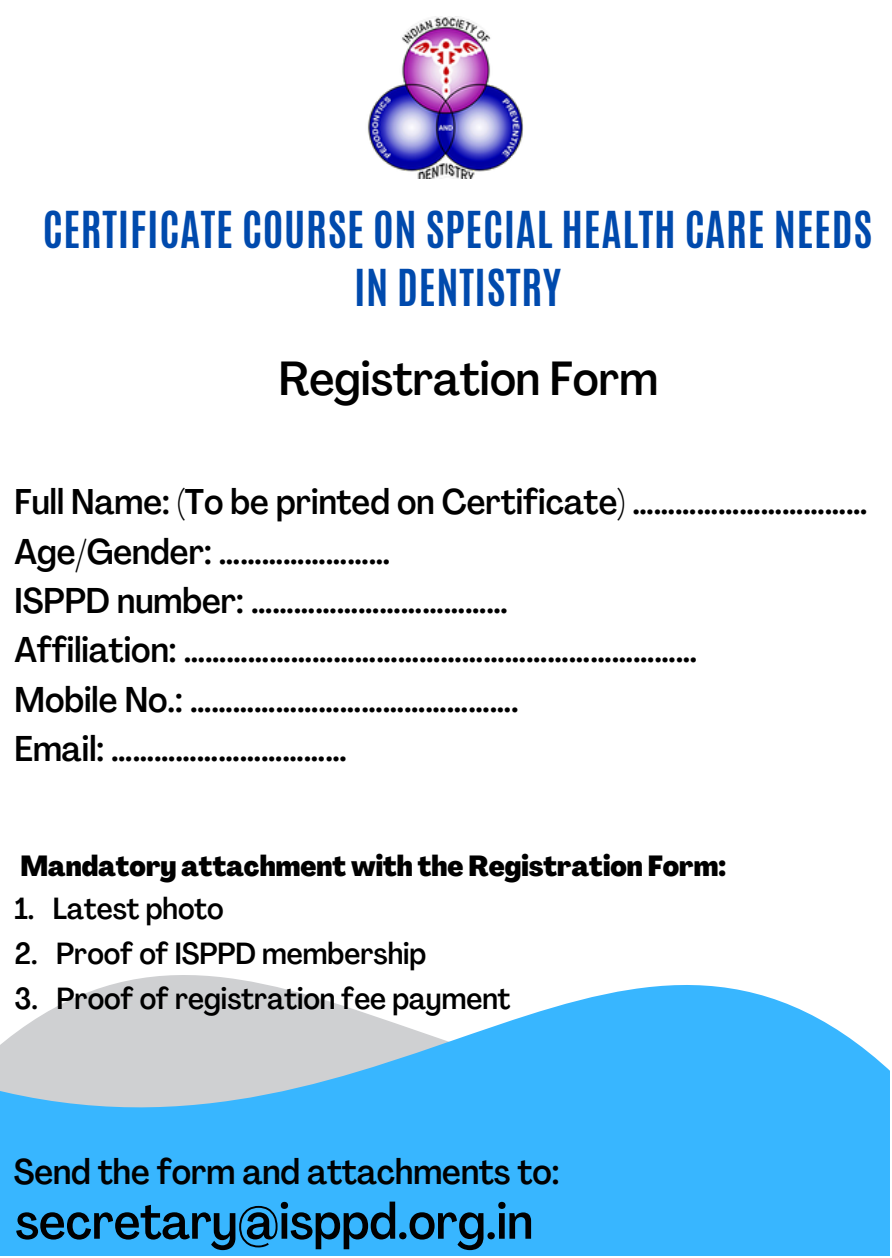
<style>
.page{position:relative;width:892px;height:1258px;background:#fff}
.page>*{position:absolute;margin:0;border:0;box-sizing:border-box;transform-origin:0 0}
.t1{font:500 condensed 50.1px "Agrandir";color:#000}
.t2{font:500 condensed 47.1px "Agrandir";color:#000}
.t3{font:700 42.6px/58.5px "Antonio";letter-spacing:.015em;color:#004aad;text-align:center}
.t4{font:500 condensed 35.4px "Agrandir";color:#000}
.t5{font:500 condensed 35.1px "Agrandir";color:#000}
.t6{font:500 condensed 30px "Agrandir";color:#000}
.t7{font:800 condensed 28.5px "Agrandir";color:#000}
</style>
<div class="page">
<svg style="left:111px;top:975px;width:156px;height:10px;fill:#cfd0d2"></svg>
<svg style="left:0;top:985px;width:889px;height:270px;fill:#38b6ff"></svg>
<img style="left:367px;top:17px;width:156px;height:162px">
<p class="t3" style="left:43px;top:200px;width:830px">CERTIFICATE COURSE ON SPECIAL HEALTH CARE NEEDS<br>IN DENTISTRY</p>
<p class="t2" style="left:279px;top:360px;width:381px">Registration Form</p>
<p class="t5" style="left:15px;top:488px;width:854px">Full Name: (To be printed on Certificate) ……………………………</p>
<p class="t4" style="left:15px;top:537px;width:377px">Age/Gender: ……………………</p>
<p class="t4" style="left:15px;top:586px;width:495px">ISPPD number: ………………………………</p>
<p class="t4" style="left:15px;top:636px;width:684px">Affiliation: ………………………………………………………………</p>
<p class="t4" style="left:15px;top:685px;width:505px">Mobile No.: ……………………………………….</p>
<p class="t4" style="left:15px;top:735px;width:333px">Email: ……………………………</p>
<p class="t7" style="left:20px;top:855px;width:707px">Mandatory attachment with the Registration Form:</p>
<p class="t6" style="left:15px;top:896px;width:211px">1. Latest photo</p>
<p class="t6" style="left:15px;top:941px;width:413px">2. Proof of ISPPD membership</p>
<p class="t6" style="left:15px;top:986px;width:497px">3. Proof of registration fee payment</p>
<p class="t5" style="left:14px;top:1158px;width:547px">Send the form and attachments to:</p>
<p class="t1" style="left:15px;top:1201px;width:519px">secretary@isppd.org.in</p>
</div>
